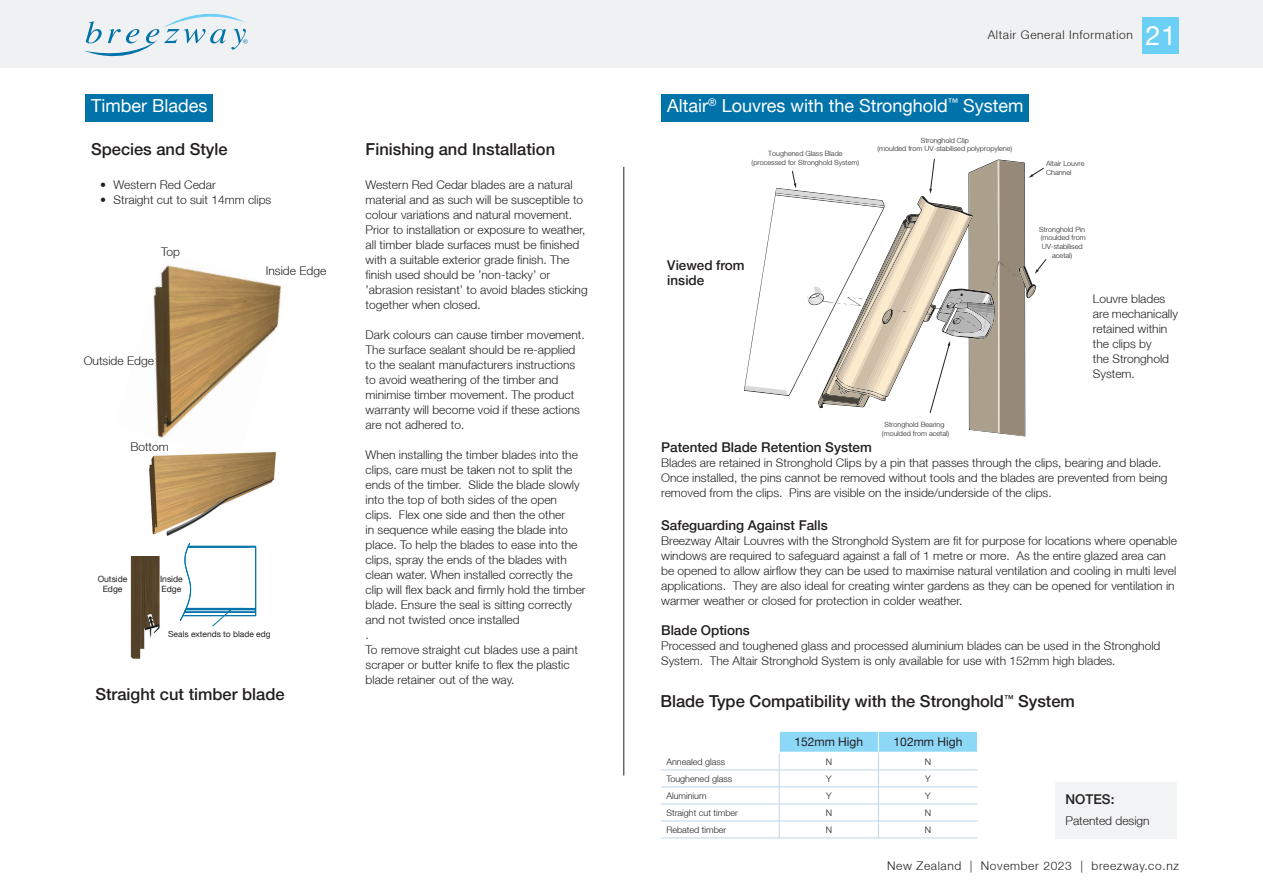
<style>
.page{position:relative;width:1263px;height:893px;background:#fff}
.page>*{position:absolute;margin:0;border:0;box-sizing:border-box;transform-origin:0 0}
.t1{font:27px "Helvetica Neue LT";color:#fff}
.TITLE{font:18px "Helvetica Neue LT";color:#fff}
.TITLE_Black{font:500 16.5px "Helvetica Neue LT";color:#231f20}
.Body_Text__Left_Justify{font:500 16.5px "Helvetica Neue LT";color:#231f20}
.TITLE_Black_Small{font:500 13.5px/15px "Helvetica Neue LT";color:#231f20}
.Body_Text{font:300 12px/15px "Helvetica Neue LT";color:#231f20}
.Body_Text__Left_Justify-2{font:300 12px/15px "Helvetica Neue LT";color:#231f20}
.Body_Text-2{font:300 12px "Helvetica Neue LT";letter-spacing:.05em;color:#231f20}
.Table_Mini_Title{font:12px "Helvetica Neue LT";color:#231f20}
.Table_Left_Column{font:300 9px "Helvetica Neue LT";color:#231f20}
.Table_Body_for_TEXT_only{font:300 9px "Helvetica Neue LT";color:#231f20}
.t2{font:8.55px/10.4px "Helvetica Neue LT";color:#231f20;text-align:center}
.t3{font:8.4px "Helvetica Neue LT";color:#231f20}
.t4{font:300 7.2px/8.7px "Helvetica Neue LT";color:#231f20;text-align:center}
</style>
<div class="page">
<div style="left:86px;top:94px;width:127px;height:27px;background:#0073ab"></div>
<img style="left:153px;top:265px;width:129px;height:187px">
<img style="left:149px;top:452px;width:127px;height:84px">
<img style="left:130px;top:556px;width:30px;height:103px">
<svg style="left:180px;top:543px;width:76px;height:84px"></svg>
<svg style="left:744px;top:158px;width:303px;height:278px"></svg>
<div style="left:662px;top:94px;width:367px;height:27px;background:#0073ab"></div>
<hr style="left:661px;top:770px;width:118px;height:1px;background:#bed6e8">
<hr style="left:661px;top:787px;width:118px;height:1px;background:#bed6e8">
<hr style="left:661px;top:804px;width:118px;height:1px;background:#bed6e8">
<hr style="left:661px;top:821px;width:118px;height:1px;background:#bed6e8">
<hr style="left:661px;top:838px;width:118px;height:1px;background:#bed6e8">
<svg style="left:779px;top:731px;width:199px;height:107px"></svg>
<hr style="left:779px;top:838px;width:99px;height:1px;background:#bed6e8">
<hr style="left:878px;top:838px;width:99px;height:1px;background:#bed6e8">
<hr style="left:623px;top:167px;width:1px;height:608px;background:#231f20">
<div style="left:1055px;top:782px;width:122px;height:57px;background:#f2f3f4"></div>
<div style="left:0;top:0;width:1263px;height:67px;background:#f0f1f2"></div>
<svg style="left:84px;top:14px;width:164px;height:43px"></svg>
<div style="left:1143px;top:17px;width:36px;height:36px;background:#6bcff6"></div>
<p class="TITLE" style="left:91px;top:95px;width:118px">Timber Blades</p>
<p class="TITLE_Black" style="left:91px;top:139px;width:138px">Species and Style</p>
<p class="Body_Text" style="left:100px;top:177px;width:117px">• Western Red Cedar</p>
<p class="Body_Text" style="left:100px;top:192px;width:173px">• Straight cut to suit 14mm clips</p>
<p class="Body_Text" style="left:161px;top:244px;width:20px">Top</p>
<p class="Body_Text" style="left:84px;top:353px;width:72px">Outside Edge</p>
<p class="Body_Text" style="left:130px;top:438px;width:40px">Bottom</p>
<p class="t2" style="left:98px;top:573px;width:31px">Outside<br>Edge</p>
<p class="t2" style="left:160px;top:573px;width:24px;text-align:left">Inside<br>Edge</p>
<p class="Body_Text" style="left:266px;top:263px;width:62px">Inside Edge</p>
<p class="t3" style="left:168px;top:629px;width:108px">Seals extends to blade edge</p>
<p class="TITLE_Black" style="left:95px;top:684px;width:191px">Straight cut timber blade</p>
<p class="TITLE_Black" style="left:366px;top:139px;width:191px">Finishing and Installation</p>
<p class="Body_Text" style="left:366px;top:177px;width:224px">Western Red Cedar blades are a natural material and as such will be susceptible to colour variations and natural movement.<br>Prior to installation or exposure to weather, all timber blade surfaces must be finished with a suitable exterior grade finish. The finish used should be ’non-tacky’ or ’abrasion resistant’ to avoid blades sticking together when closed.</p>
<p class="Body_Text" style="left:366px;top:327px;width:221px">Dark colours can cause timber movement.<br>The surface sealant should be re-applied to the sealant manufacturers instructions to avoid weathering of the timber and minimise timber movement. The product warranty will become void if these actions are not adhered to.</p>
<p class="Body_Text" style="left:366px;top:447px;width:222px">When installing the timber blades into the clips, care must be taken not to split the ends of the timber. Slide the blade slowly into the top of both sides of the open clips. Flex one side and then the other<br>in sequence while easing the blade into place. To help the blades to ease into the clips, spray the ends of the blades with clean water. When installed correctly the clip will flex back and firmly hold the timber blade. Ensure the seal is sitting correctly and not twisted once installed</p>
<p class="Body_Text" style="left:366px;top:627px;width:3px">.</p>
<p class="Body_Text" style="left:366px;top:642px;width:214px">To remove straight cut blades use a paint scraper or butter knife to flex the plastic blade retainer out of the way.</p>
<p class="t2" style="left:361px;top:573px;width:31px">Outside<br>Edge</p>
<p class="t2" style="left:428px;top:573px;width:24px;text-align:left">Inside<br>Edge</p>
<p class="Body_Text-2" style="left:988px;top:27px;width:147px">Altair General Information</p>
<h1 class="t1" style="left:1145px;top:19px;width:32px">21</h1>
<p class="TITLE" style="left:667px;top:95px;width:358px">Altair<sup>®</sup> Louvres with the Stronghold<sup>™</sup> System</p>
<p class="t4" style="left:752px;top:149px;width:109px">Toughened Glass Blade (processed for Stronghold System)</p>
<p class="t4" style="left:877px;top:135px;width:136px">Stronghold Clip<br>(moulded from UV-stabilised polypropylene)</p>
<p class="t4" style="left:1046px;top:159px;width:40px;text-align:left">Altair Louvre<br>Channel</p>
<p class="TITLE_Black_Small" style="left:667px;top:258px;width:79px">Viewed from inside</p>
<p class="t4" style="left:882px;top:420px;width:69px">Stronghold Bearing (moulded from acetal)</p>
<p class="t4" style="left:1039px;top:225px;width:48px">Stronghold Pin (moulded from<br>UV-stabilised acetal)</p>
<p class="Body_Text" style="left:1093px;top:291px;width:87px">Louvre blades are mechanically retained within the clips by<br>the Stronghold<br>System.</p>
<p class="TITLE_Black_Small" style="left:661px;top:439px;width:212px">Patented Blade Retention System</p>
<p class="Body_Text__Left_Justify-2" style="left:661px;top:455px;width:508px">Blades are retained in Stronghold Clips by a pin that passes through the clips, bearing and blade.<br>Once installed, the pins cannot be removed without tools and the blades are prevented from being removed from the clips. Pins are visible on the inside/underside of the clips.</p>
<p class="TITLE_Black_Small" style="left:661px;top:517px;width:168px">Safeguarding Against Falls</p>
<p class="Body_Text__Left_Justify-2" style="left:661px;top:533px;width:517px">Breezway Altair Louvres with the Stronghold System are fit for purpose for locations where openable windows are required to safeguard against a fall of 1 metre or more. As the entire glazed area can be opened to allow airflow they can be used to maximise natural ventilation and cooling in multi level applications. They are also ideal for creating winter gardens as they can be opened for ventilation in warmer weather or closed for protection in colder weather.</p>
<p class="TITLE_Black_Small" style="left:661px;top:622px;width:90px">Blade Options</p>
<p class="Body_Text__Left_Justify-2" style="left:661px;top:638px;width:501px">Processed and toughened glass and processed aluminium blades can be used in the Stronghold<br>System. The Altair Stronghold System is only available for use with 152mm high blades.</p>
<p class="Body_Text__Left_Justify" style="left:660px;top:692px;width:416px">Blade Type Compatibility with the Stronghold<sup>™</sup> System</p>
<p class="Table_Mini_Title" style="left:794px;top:735px;width:70px">152mm High</p>
<p class="Table_Mini_Title" style="left:894px;top:735px;width:70px">102mm High</p>
<p class="Table_Left_Column" style="left:666px;top:756px;width:60px">Annealed glass</p>
<p class="Table_Body_for_TEXT_only" style="left:826px;top:756px;width:8px">N</p>
<p class="Table_Body_for_TEXT_only" style="left:925px;top:756px;width:8px">N</p>
<p class="Table_Left_Column" style="left:666px;top:773px;width:67px">Toughened glass</p>
<p class="Table_Body_for_TEXT_only" style="left:826px;top:773px;width:7px">Y</p>
<p class="Table_Body_for_TEXT_only" style="left:925px;top:773px;width:7px">Y</p>
<p class="Table_Left_Column" style="left:666px;top:790px;width:42px">Aluminium</p>
<p class="Table_Body_for_TEXT_only" style="left:826px;top:790px;width:7px">Y</p>
<p class="Table_Body_for_TEXT_only" style="left:925px;top:790px;width:7px">Y</p>
<p class="Table_Left_Column" style="left:666px;top:807px;width:73px">Straight cut timber</p>
<p class="Table_Body_for_TEXT_only" style="left:826px;top:807px;width:8px">N</p>
<p class="Table_Body_for_TEXT_only" style="left:925px;top:807px;width:8px">N</p>
<p class="Table_Left_Column" style="left:666px;top:824px;width:62px">Rebated timber</p>
<p class="Table_Body_for_TEXT_only" style="left:826px;top:824px;width:8px">N</p>
<p class="Table_Body_for_TEXT_only" style="left:925px;top:824px;width:8px">N</p>
<p class="TITLE_Black_Small" style="left:1065px;top:792px;width:51px">NOTES:</p>
<p class="Body_Text" style="left:1065px;top:813px;width:86px">Patented design</p>
<p class="Body_Text-2" style="left:887px;top:858px;width:293px">New Zealand | November 2023 | breezway.co.nz</p>
</div>
